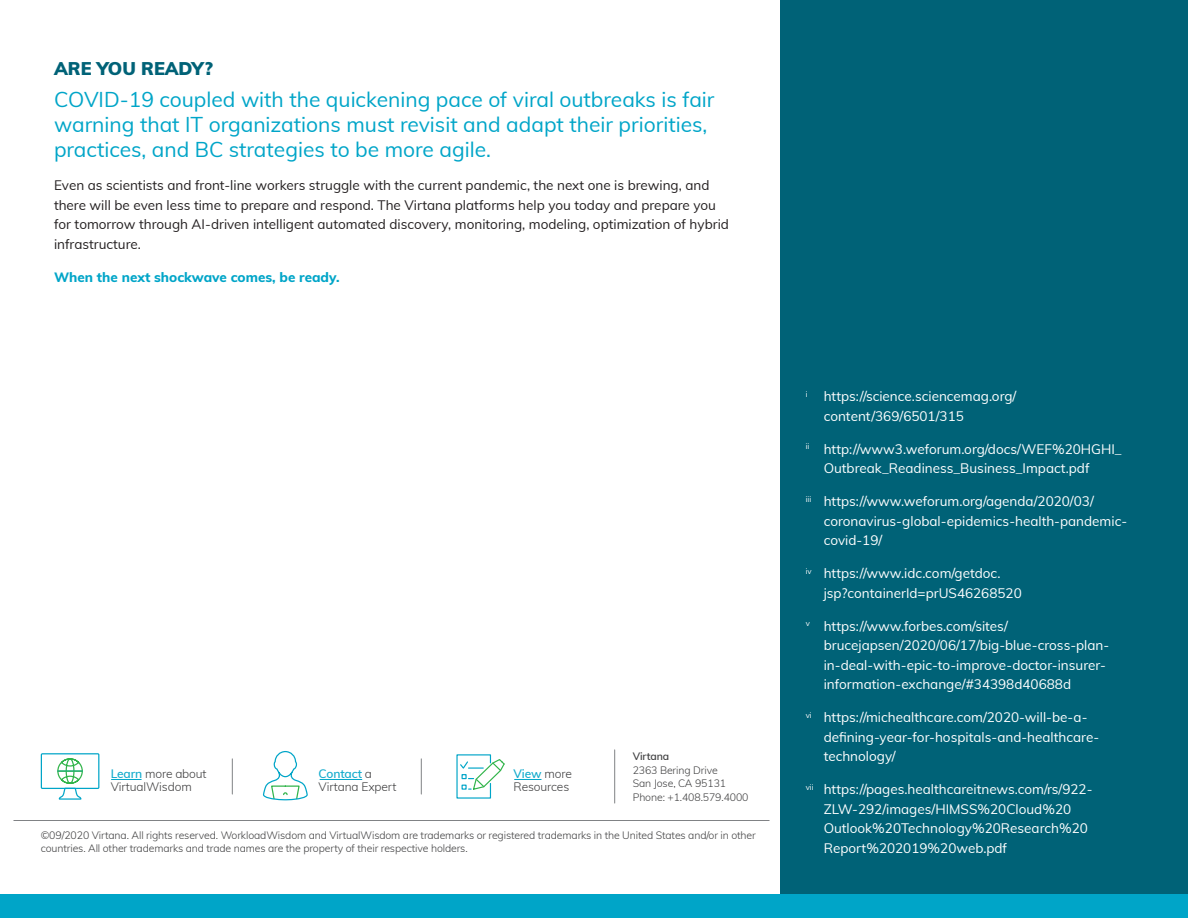
<style>
.page{position:relative;width:1188px;height:918px;background:#fff}
.page>*{position:absolute;margin:0;border:0;box-sizing:border-box;transform-origin:0 0}
.t1{font:21px/25.2px "Muli";color:#00a5c8}
.t2{font:900 18px "Muli";color:#006277}
.t3{font:13.5px/19.5px "Muli";color:#fff}
.t4{font:13.5px/19.5px "Muli";color:#231f20}
.t5{font:800 13.5px "Muli";color:#00a5c8}
.t6{font:300 12px/13.5px "Muli";letter-spacing:-.01em;color:#3e3e3f}
.t7{font:300 10.5px/13.5px "Muli";letter-spacing:-.01em;color:#3e3e3f}
.t8{font:600 10.5px "Muli";letter-spacing:-.01em;color:#3e3e3f}
.s1{font-weight:600;color:#16accd}
</style>
<div class="page">
<div style="left:781px;top:0;width:407px;height:894px;background:#006277"></div>
<div style="left:0;top:894px;width:1188px;height:24px;background:#00a5c8"></div>
<hr style="left:14px;top:820px;width:756px;height:1px;background:#808285">
<hr style="left:614px;top:750px;width:1px;height:53px;background:#808285">
<hr style="left:421px;top:759px;width:1px;height:35px;background:#808285">
<hr style="left:232px;top:759px;width:1px;height:35px;background:#808285">
<svg style="left:514px;top:779px;width:27px;height:1px"></svg>
<svg style="left:456px;top:754px;width:49px;height:45px"></svg>
<hr style="left:320px;top:779px;width:42px;height:1px;background:#00a5c8">
<svg style="left:262px;top:751px;width:46px;height:50px"></svg>
<hr style="left:111px;top:779px;width:31px;height:1px;background:#00a5c8">
<svg style="left:40px;top:753px;width:60px;height:47px"></svg>
<p class="t2" style="left:54px;top:55px;width:160px">ARE YOU READY?</p>
<p class="t1" style="left:54px;top:86px;width:662px">COVID-19 coupled with the quickening pace of viral outbreaks is fair warning that IT organizations must revisit and adapt their priorities, practices, and BC strategies to be more agile.</p>
<p class="t4" style="left:54px;top:175px;width:676px">Even as scientists and front-line workers struggle with the current pandemic, the next one is brewing, and there will be even less time to prepare and respond. The Virtana platforms help you today and prepare you for tomorrow through AI-driven intelligent automated discovery, monitoring, modeling, optimization of hybrid infrastructure.</p>
<p class="t5" style="left:54px;top:267px;width:287px">When the next shockwave comes, be ready.</p>
<p class="t6" style="left:111px;top:766px;width:97px"><span class="s1">Learn</span> more about<br>VirtualWisdom</p>
<p class="t6" style="left:319px;top:766px;width:79px"><span class="s1">Contact</span> a<br>Virtana Expert</p>
<p class="t6" style="left:514px;top:766px;width:60px"><span class="s1">View</span> more<br>Resources</p>
<p class="t8" style="left:633px;top:749px;width:38px">Virtana</p>
<p class="t7" style="left:633px;top:763px;width:87px">2363 Bering Drive</p>
<p class="t7" style="left:633px;top:776px;width:95px">San Jose, CA 95131</p>
<p class="t7" style="left:633px;top:790px;width:117px">Phone: +1.408.579.4000</p>
<p class="t7" style="left:41px;top:828px;width:717px">©09/2020 Virtana. All rights reserved. WorkloadWisdom and VirtualWisdom are trademarks or registered trademarks in the United States and/or in other countries. All other trademarks and trade names are the property of their respective holders.</p>
<p class="t3" style="left:824px;top:386px;width:194px;text-indent:-18px"><sup>i</sup> https://science.sciencemag.org/ content/369/6501/315</p>
<p class="t3" style="left:824px;top:439px;width:300px;text-indent:-18px"><sup>ii</sup> http://www3.weforum.org/docs/WEF%20HGHI_<br>Outbreak_Readiness_Business_Impact.pdf</p>
<p class="t3" style="left:824px;top:491px;width:305px;text-indent:-18px"><sup>iii</sup> https://www.weforum.org/agenda/2020/03/ coronavirus-global-epidemics-health-pandemic&shy;covid-19/</p>
<p class="t3" style="left:824px;top:563px;width:200px;text-indent:-18px"><sup>iv</sup> https://www.idc.com/getdoc. jsp?containerId=prUS46268520</p>
<p class="t3" style="left:824px;top:616px;width:287px;text-indent:-18px"><sup>v</sup> https://www.forbes.com/sites/ brucejapsen/2020/06/17/big-blue-cross-plan&shy;in-deal-with-epic-to-improve-doctor-insurer&shy;information-exchange/#34398d40688d</p>
<p class="t3" style="left:824px;top:707px;width:277px;text-indent:-18px"><sup>vi</sup> https://michealthcare.com/2020-will-be-a&shy;defining-year-for-hospitals-and-healthcare&shy;technology/</p>
<p class="t3" style="left:824px;top:779px;width:270px;text-indent:-18px"><sup>vii</sup> https://pages.healthcareitnews.com/rs/922- ZLW-292/images/HIMSS%20Cloud%20<br>Outlook%20Technology%20Research%20<br>Report%202019%20web.pdf</p>
</div>
